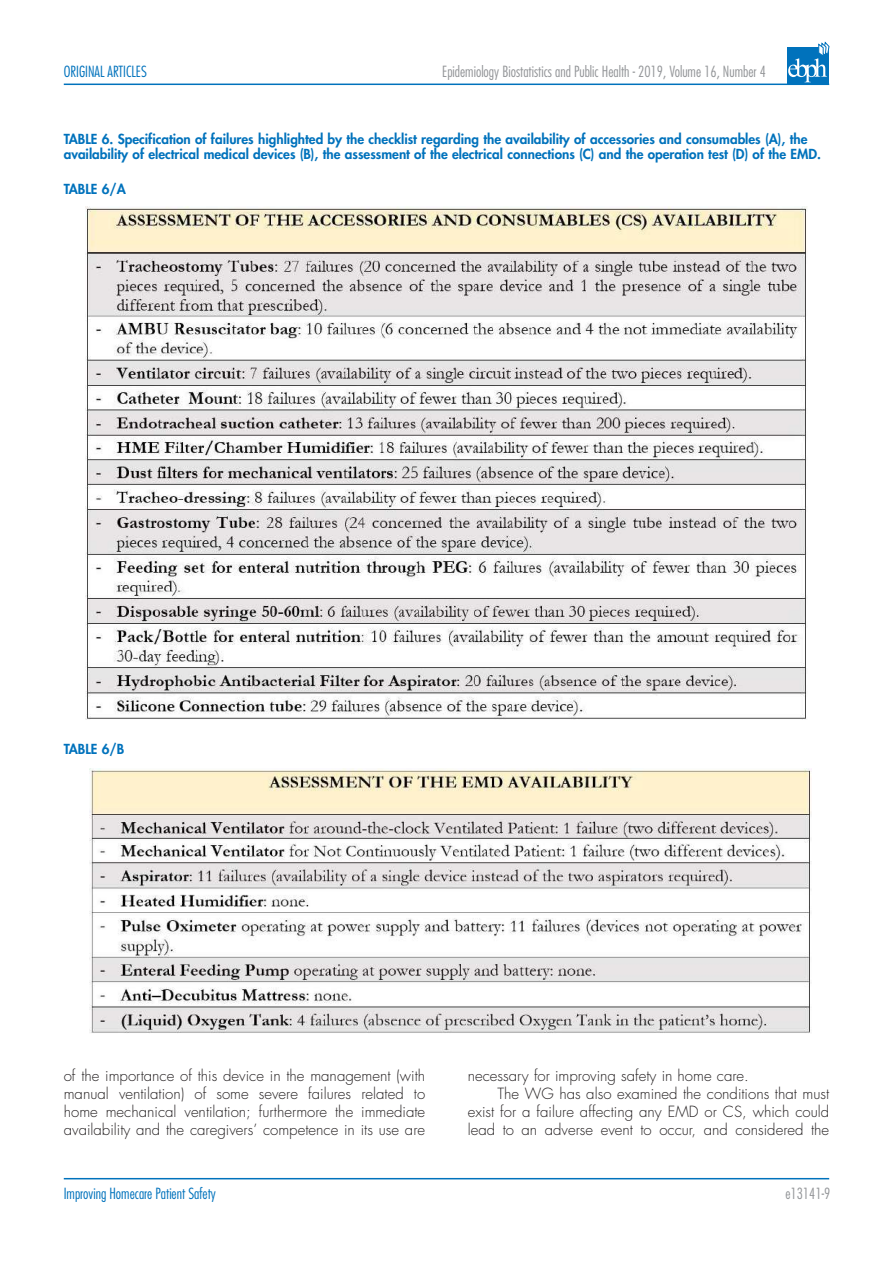
<style>
.page{position:relative;width:893px;height:1263px;background:#fff}
.page>*{position:absolute;margin:0;border:0;box-sizing:border-box;transform-origin:0 0}
.t1{font:300 15px/18px "Futura Std";color:#231f20;text-align:justify}
.t2{font:300 condensed 15px "Futura Std";color:#939598}
.t3{font:300 condensed 15px "Futura Std";color:#0072bc}
.t4{font:800 13.5px/15px "Futura Std";color:#0072bc}
</style>
<div class="page">
<hr style="left:64px;top:84px;width:765px;height:1px;background:#0072bc">
<hr style="left:64px;top:1178px;width:765px;height:1px;background:#0072bc">
<svg style="left:787px;top:47px;width:42px;height:37px"></svg>
<svg style="left:788px;top:42px;width:41px;height:40px"></svg>
<img style="left:85px;top:207px;width:722px;height:512px">
<img style="left:89px;top:768px;width:723px;height:265px">
<p class="t3" style="left:64px;top:62px;width:85px">ORIGINAL ARTICLES</p>
<p class="t2" style="left:442px;top:62px;width:325px">Epidemiology Biostatistics and Public Health - 2019, Volume 16, Number 4</p>
<p class="t4" style="left:64px;top:132px;width:759px">TABLE 6. Specification of failures highlighted by the checklist regarding the availability of accessories and consumables (A), the availability of electrical medical devices (B), the assessment of the electrical connections (C) and the operation test (D) of the EMD.</p>
<p class="t4" style="left:64px;top:181px;width:64px">TABLE 6/A</p>
<p class="t4" style="left:64px;top:741px;width:62px">TABLE 6/B</p>
<p class="t1" style="left:64px;top:1067px;width:363px">of the importance of this device in the management (with manual ventilation) of some severe failures related to home mechanical ventilation; furthermore the immediate availability and the caregivers’ competence in its use are</p>
<p class="t1" style="left:468px;top:1067px;width:283px">necessary for improving safety in home care.</p>
<p class="t1" style="left:497px;top:1085px;width:333px">The WG has also examined the conditions that must</p>
<p class="t1" style="left:468px;top:1103px;width:363px">exist for a failure affecting any EMD or CS, which could</p>
<p class="t1" style="left:468px;top:1121px;width:363px">lead to an adverse event to occur, and considered the</p>
<p class="t3" style="left:64px;top:1184px;width:154px">Improving Homecare Patient Safety</p>
<p class="t2" style="left:785px;top:1184px;width:46px">e13141-9</p>
</div>
